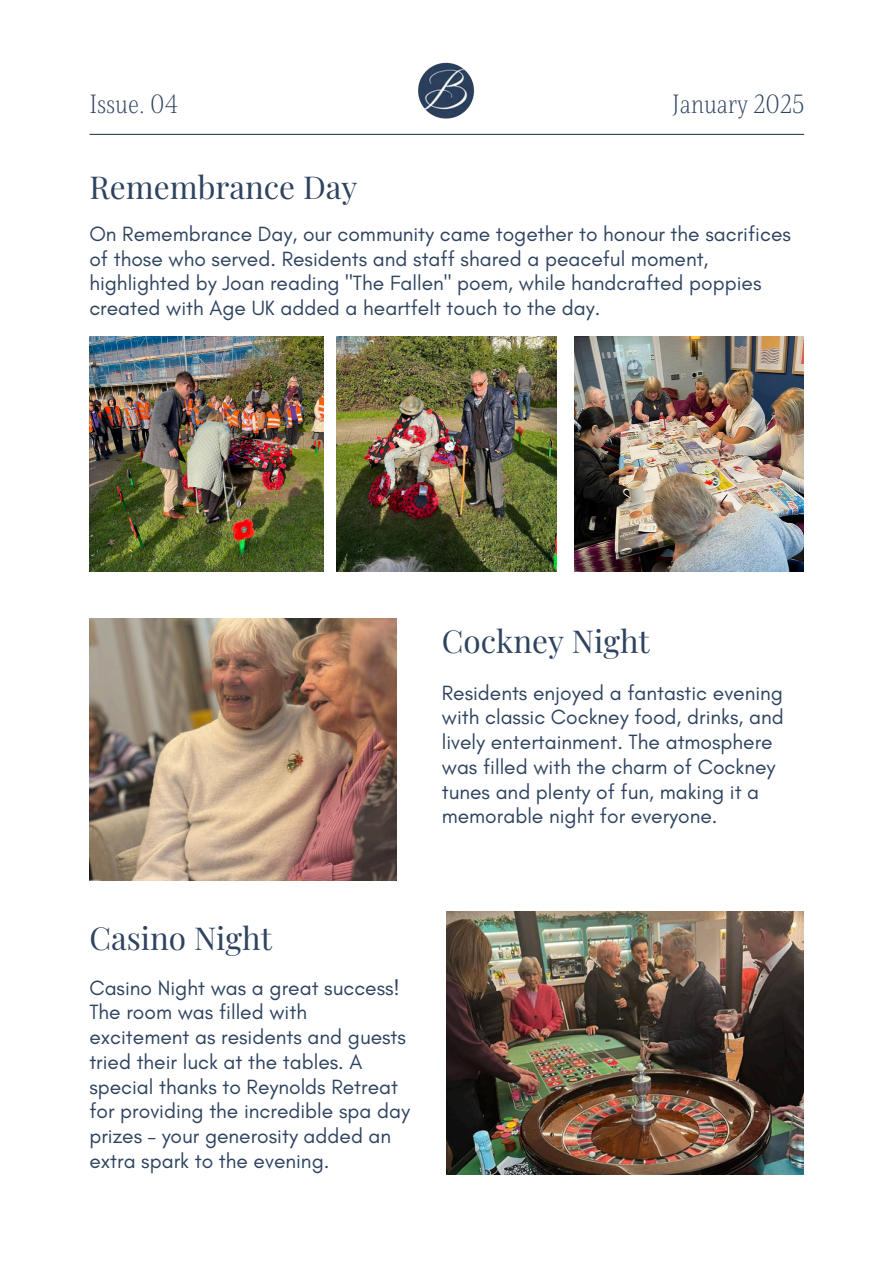
<style>
.page{position:relative;width:894px;height:1264px;background:#fff}
.page>*{position:absolute;margin:0;border:0;box-sizing:border-box;transform-origin:0 0}
.t1{font:31.5px "Playfair Display";color:#2e435f}
.t2{font:300 27px "Singel";color:#2e435f}
.t3{font:21px/24.8px "Glacial Indifference";color:#2e435f}
</style>
<div class="page">
<hr style="left:90px;top:134px;width:713px;height:1px;background:#2e435f">
<img style="left:418px;top:62px;width:57px;height:57px">
<img style="left:89px;top:618px;width:307px;height:263px">
<img style="left:574px;top:336px;width:229px;height:235px">
<img style="left:337px;top:336px;width:219px;height:235px">
<img style="left:89px;top:336px;width:234px;height:235px">
<img style="left:446px;top:911px;width:357px;height:263px">
<h2 class="t2" style="left:89px;top:87px;width:91px">Issue. 04</h2>
<p class="t2" style="left:671px;top:87px;width:134px">January 2025</p>
<p class="t1" style="left:89px;top:165px;width:269px">Remembrance Day</p>
<h1 class="t3" style="left:89px;top:221px;width:702px">On Remembrance Day, our community came together to honour the sacrifices of those who served. Residents and staff shared a peaceful moment, highlighted by Joan reading "The Fallen" poem, while handcrafted poppies created with Age UK added a heartfelt touch to the day.</h1>
<p class="t1" style="left:441px;top:618px;width:209px">Cockney Night</p>
<h2 class="t3" style="left:441px;top:680px;width:343px">Residents enjoyed a fantastic evening with classic Cockney food, drinks, and lively entertainment. The atmosphere was filled with the charm of Cockney tunes and plenty of fun, making it a memorable night for everyone.</h2>
<p class="t1" style="left:89px;top:915px;width:184px">Casino Night</p>
<p class="t3" style="left:89px;top:974px;width:322px">Casino Night was a great success!<br>The room was filled with excitement as residents and guests tried their luck at the tables. A special thanks to Reynolds Retreat for providing the incredible spa day prizes – your generosity added an extra spark to the evening.</p>
</div>
